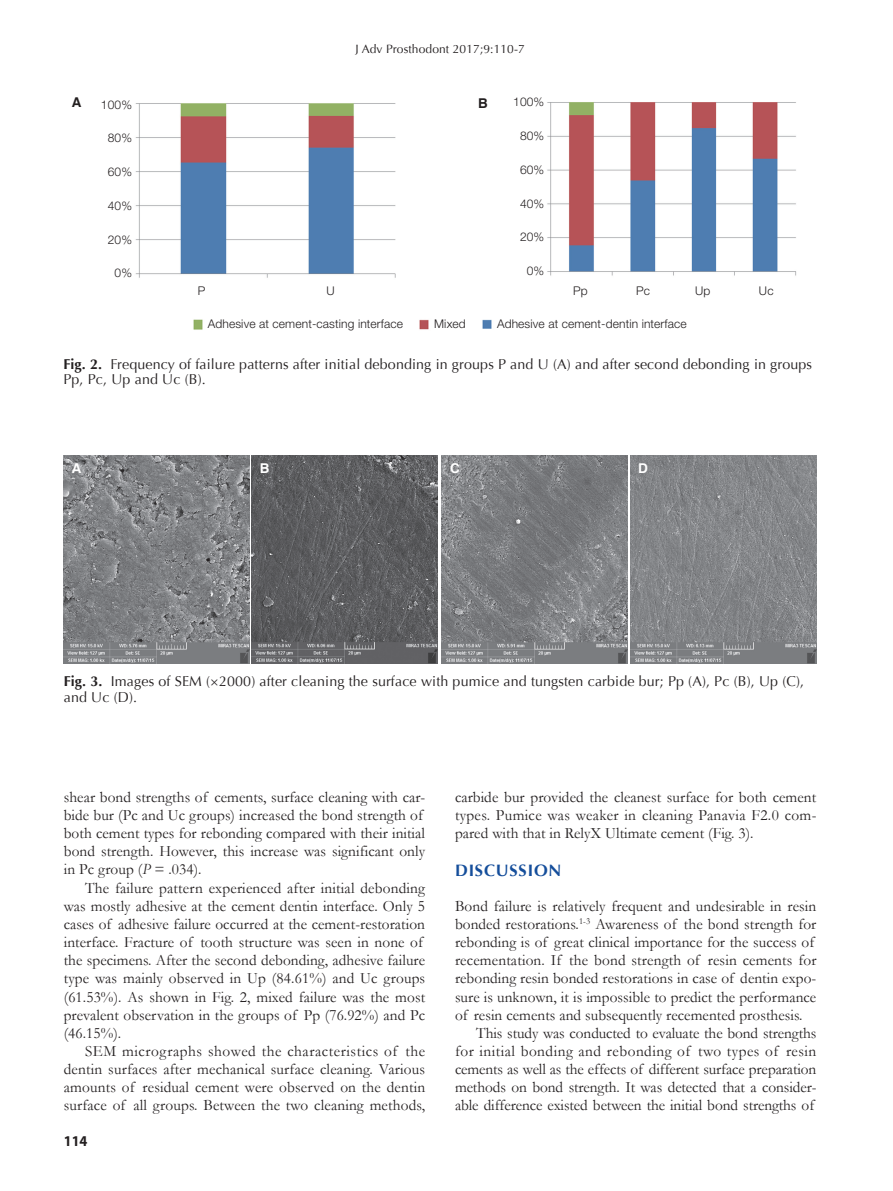
<style>
.page{position:relative;width:893px;height:1191px;background:#fff}
.page>*{position:absolute;margin:0;border:0;box-sizing:border-box;transform-origin:0 0}
.t1{font:700 16.5px "Optima";color:#154e9b}
.t2{font:15.75px/18.1px "Garamond";letter-spacing:.005em;color:#231f20}
.t3{font:15.75px "Garamond";letter-spacing:.035em;color:#231f20}
.t4{font:700 15px "Myriad Pro";color:#231f20;scale:.95 1}
.t5{font:14.25px/15.8px "Optima";letter-spacing:.01em;color:#231f20}
.t6{font:700 13.5px "Helvetica";color:#fff}
.t7{font:700 13.5px "Helvetica";color:#231f20}
.t8{font:300 12px "Helvetica Neue LT Pro";letter-spacing:.01em;color:#231f20}
.t9{font:12px "Optima";letter-spacing:.01em;color:#231f20}
.s1{font-weight:700}
.s2{font-style:italic}
</style>
<div class="page">
<img style="left:64px;top:455px;width:186px;height:208px">
<img style="left:252px;top:455px;width:186px;height:208px">
<img style="left:441px;top:455px;width:186px;height:208px">
<img style="left:630px;top:455px;width:186px;height:208px">
<img style="left:547px;top:102px;width:250px;height:174px">
<img style="left:135px;top:103px;width:261px;height:175px">
<img style="left:193px;top:319px;width:10px;height:11px">
<img style="left:419px;top:319px;width:10px;height:11px">
<img style="left:482px;top:319px;width:10px;height:10px">
<p class="t9" style="left:355px;top:42px;width:171px">J Adv Prosthodont 2017;9:110-7</p>
<p class="t7" style="left:72px;top:94px;width:11px">A</p>
<p class="t7" style="left:478px;top:95px;width:11px">B</p>
<p class="t8" style="left:101px;top:97px;width:33px">100%</p>
<p class="t8" style="left:108px;top:131px;width:26px">80%</p>
<p class="t8" style="left:108px;top:164px;width:26px">60%</p>
<p class="t8" style="left:108px;top:198px;width:26px">40%</p>
<p class="t8" style="left:108px;top:232px;width:26px">20%</p>
<p class="t8" style="left:115px;top:266px;width:19px">0%</p>
<p class="t8" style="left:513px;top:95px;width:33px">100%</p>
<p class="t8" style="left:520px;top:128px;width:26px">80%</p>
<p class="t8" style="left:520px;top:162px;width:26px">60%</p>
<p class="t8" style="left:520px;top:196px;width:26px">40%</p>
<p class="t8" style="left:520px;top:230px;width:26px">20%</p>
<p class="t8" style="left:527px;top:263px;width:19px">0%</p>
<p class="t8" style="left:198px;top:283px;width:9px">P</p>
<p class="t8" style="left:326px;top:283px;width:10px">U</p>
<p class="t8" style="left:573px;top:283px;width:16px">Pp</p>
<p class="t8" style="left:636px;top:283px;width:15px">Pc</p>
<p class="t8" style="left:695px;top:283px;width:17px">Up</p>
<p class="t8" style="left:759px;top:283px;width:16px">Uc</p>
<p class="t8" style="left:208px;top:317px;width:197px">Adhesive at cement-casting interface</p>
<p class="t8" style="left:434px;top:317px;width:33px">Mixed</p>
<p class="t8" style="left:497px;top:317px;width:191px">Adhesive at cement-dentin interface</p>
<p class="t5" style="left:63px;top:356px;width:750px"><span class="s1">FIG. 2.</span> Frequency of failure patterns after initial debonding in groups P and U (A) and after second debonding in groups<br>Pp, Pc, Up and Uc (B).</p>
<p class="t6" style="left:72px;top:460px;width:11px">A</p>
<p class="t6" style="left:260px;top:460px;width:11px">B</p>
<p class="t6" style="left:450px;top:460px;width:11px">C</p>
<p class="t6" style="left:638px;top:460px;width:11px">D</p>
<p class="t5" style="left:64px;top:673px;width:742px"><span class="s1">FIG. 3.</span> Images of SEM (×2000) after cleaning the surface with pumice and tungsten carbide bur; Pp (A), Pc (B), Up (C), and Uc (D).</p>
<p class="t2" style="left:64px;top:787px;width:363px">shear bond strengths of cements, surface cleaning with car&shy;bide bur (Pc and Uc groups) increased the bond strength of both cement types for rebonding compared with their initial bond strength. However, this increase was significant only in Pc group (<span class="s2">P</span> = .034).</p>
<p class="t2" style="left:64px;top:878px;width:363px;text-indent:21px">The failure pattern experienced after initial debonding was mostly adhesive at the cement dentin interface. Only 5 cases of adhesive failure occurred at the cement-restoration interface. Fracture of tooth structure was seen in none of the specimens. After the second debonding, adhesive failure type was mainly observed in Up (84.61%) and Uc groups (61.53%). As shown in Fig. 2, mixed failure was the most prevalent observation in the groups of Pp (76.92%) and Pc (46.15%).</p>
<p class="t2" style="left:64px;top:1041px;width:363px;text-align:justify;text-indent:21px">SEM micrographs showed the characteristics of the dentin surfaces after mechanical surface cleaning. Various amounts of residual cement were observed on the dentin surface of all groups. Between the two cleaning methods,</p>
<p class="t4" style="left:64px;top:1131px;width:26px">114</p>
<p class="t2" style="left:455px;top:787px;width:363px;text-align:justify">carbide bur provided the cleanest surface for both cement types. Pumice was weaker in cleaning Panavia F2.0 com&shy;pared with that in RelyX Ultimate cement (Fig. 3).</p>
<p class="t1" style="left:455px;top:860px;width:25px">DISCUSSION</p>
<p class="t2" style="left:455px;top:896px;width:363px">Bond failure is relatively frequent and undesirable in resin</p>
<p class="t2" style="left:455px;top:914px;width:363px">bonded restorations.<sup>1-3</sup> Awareness of the bond strength for</p>
<p class="t2" style="left:455px;top:932px;width:361px">rebonding is of great clinical importance for the success of</p>
<p class="t2" style="left:455px;top:950px;width:363px">recementation. If the bond strength of resin cements for</p>
<p class="t2" style="left:455px;top:969px;width:363px">rebonding resin bonded restorations in case of dentin expo-</p>
<p class="t2" style="left:455px;top:987px;width:363px">sure is unknown, it is impossible to predict the performance</p>
<p class="t2" style="left:455px;top:1005px;width:349px">of resin cements and subsequently recemented prosthesis.</p>
<p class="t2" style="left:476px;top:1023px;width:342px">This study was conducted to evaluate the bond strengths</p>
<p class="t3" style="left:455px;top:1040px;width:363px">for initial bonding and rebonding of two types of resin</p>
<p class="t2" style="left:455px;top:1059px;width:363px">cements as well as the effects of different surface preparation</p>
<p class="t2" style="left:455px;top:1077px;width:363px">methods on bond strength. It was detected that a consider-</p>
<p class="t2" style="left:455px;top:1096px;width:361px">able difference existed between the initial bond strengths of</p>
</div>
